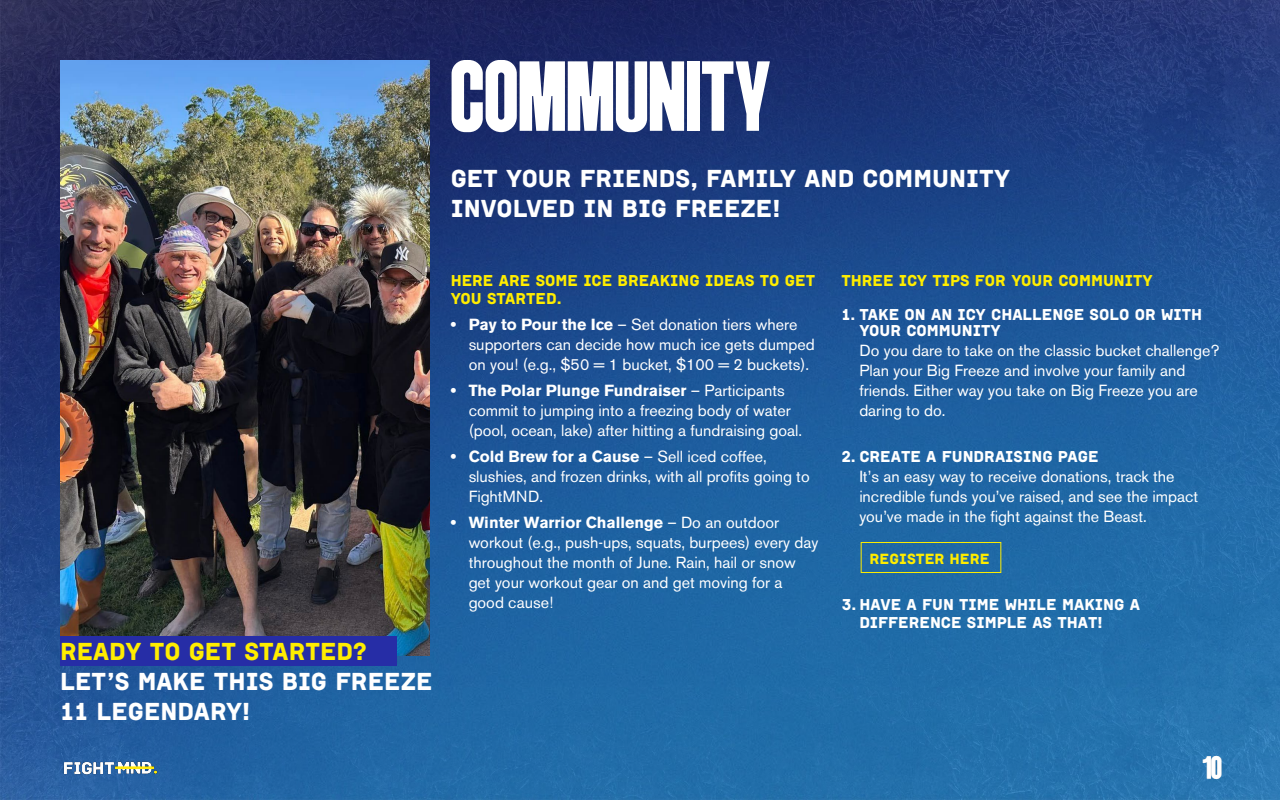
<style>
.page{position:relative;width:1280px;height:800px;background:#fff}
.page>*{position:absolute;margin:0;border:0;box-sizing:border-box;transform-origin:0 0}
.t1{font:90px "Bigger Display";letter-spacing:.01em;color:#fff}
.t2{font:29px "Bigger Display";color:#fff}
.t3{font:25px/30px "Institut W00";color:#fff}
.t4{font:25px "Institut W00";color:#ffed00}
.t5{font:16px/20px "Akzidenz Grotesk BE";color:#fff}
.t6{font:16px/16px "Institut W00";color:#fff}
.t7{font:16px/18px "Institut W00";color:#ffed00}
.t8{font:15px "Institut W00";color:#ffed00}
.s1{font-weight:700}
</style>
<div class="page">
<img style="left:0;top:0;width:1280px;height:800px">
<img style="left:60px;top:740px;width:100px;height:56px">
<img style="left:60px;top:60px;width:369px;height:596px">
<div style="left:60px;top:636px;width:337px;height:30px;background:#262da6"></div>
<div style="left:861px;top:542px;width:140px;height:31px;border:1px solid #ffed00"></div>
<h1 class="t1" style="left:451px;top:60px;width:322px">COMMUNITY</h1>
<h3 class="t3" style="left:451px;top:164px;width:561px">GET YOUR FRIENDS, FAMILY AND COMMUNITY<br>INVOLVED IN BIG FREEZE!</h3>
<h3 class="t4" style="left:60px;top:638px;width:309px">READY TO GET STARTED?</h3>
<h3 class="t3" style="left:60px;top:667px;width:374px">LET’S MAKE THIS BIG FREEZE<br>11 LEGENDARY!</h3>
<p class="t7" style="left:451px;top:272px;width:366px">HERE ARE SOME ICE BREAKING IDEAS TO GET<br>YOU STARTED.</p>
<p class="t5" style="left:469px;top:314px;width:348px;text-indent:-18px"><span class="s1">• Pay to Pour the Ice</span> – Set donation tiers where supporters can decide how much ice gets dumped on you! (e.g., $50 = 1 bucket, $100 = 2 buckets).</p>
<p class="t5" style="left:469px;top:380px;width:335px;text-indent:-18px"><span class="s1">• The Polar Plunge Fundraiser</span> – Participants commit to jumping into a freezing body of water (pool, ocean, lake) after hitting a fundraising goal.</p>
<p class="t5" style="left:469px;top:446px;width:343px;text-indent:-18px"><span class="s1">• Cold Brew for a Cause</span> – Sell iced coffee, slushies, and frozen drinks, with all profits going to<br>FightMND.</p>
<p class="t5" style="left:469px;top:512px;width:351px;text-indent:-18px"><span class="s1">• Winter Warrior Challenge</span> – Do an outdoor workout (e.g., push-ups, squats, burpees) every day throughout the month of June. Rain, hail or snow get your workout gear on and get moving for a good cause!</p>
<p class="t7" style="left:841px;top:272px;width:313px">THREE ICY TIPS FOR YOUR COMMUNITY</p>
<p class="t6" style="left:859px;top:307px;width:344px;text-indent:-18px">1. TAKE ON AN ICY CHALLENGE SOLO OR WITH<br>YOUR COMMUNITY</p>
<p class="t5" style="left:859px;top:340px;width:362px">Do you dare to take on the classic bucket challenge?<br>Plan your Big Freeze and involve your family and friends. Either way you take on Big Freeze you are daring to do.</p>
<p class="t6" style="left:841px;top:449px;width:259px">2. CREATE A FUNDRAISING PAGE</p>
<p class="t5" style="left:859px;top:466px;width:340px">It’s an easy way to receive donations, track the incredible funds you’ve raised, and see the impact you’ve made in the fight against the Beast.</p>
<p class="t8" style="left:870px;top:550px;width:122px">REGISTER HERE</p>
<p class="t6" style="left:859px;top:596px;width:282px;line-height:18px;text-indent:-18px">3. HAVE A FUN TIME WHILE MAKING A<br>DIFFERENCE SIMPLE AS THAT!</p>
<h2 class="t2" style="left:1203px;top:756px;width:21px">10</h2>
</div>
